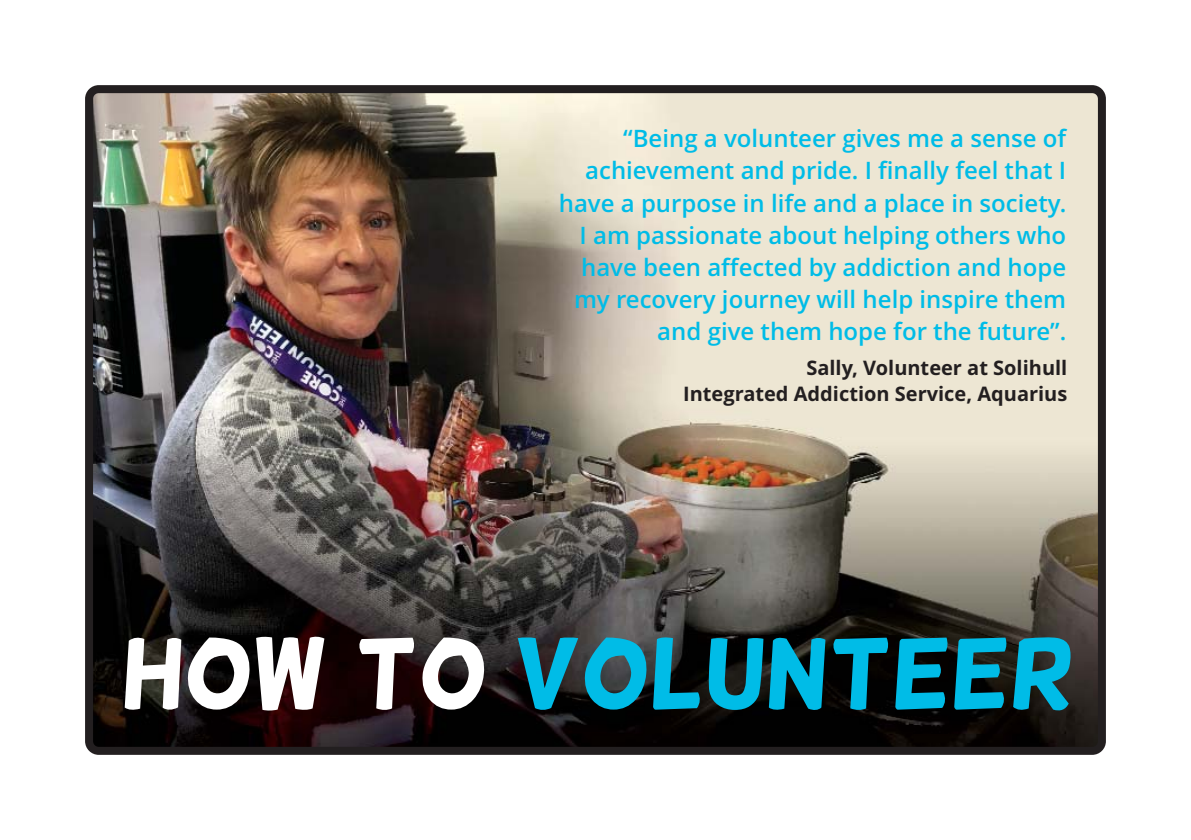
<style>
.page{position:relative;width:1191px;height:840px;background:#fff}
.page>*{position:absolute;margin:0;border:0;box-sizing:border-box;transform-origin:0 0}
.t1{font:97.2px "Helsinki";color:#00bce7}
.t2{font:600 24px/32px "Open Sans";color:#00bce7;text-align:right}
.t3{font:700 20px/26px "Open Sans";color:#231f20;text-align:right}
.s1{color:#fff}
</style>
<div class="page">
<img style="left:85px;top:85px;width:1021px;height:669px">
<p class="t2" style="left:559px;top:125px;width:509px">“Being a volunteer gives me a sense of achievement and pride. I finally feel that I have a purpose in life and a place in society.<br>I am passionate about helping others who have been affected by addiction and hope my recovery journey will help inspire them and give them hope for the future”.</p>
<p class="t3" style="left:683px;top:357px;width:386px">Sally, Volunteer at Solihull<br>Integrated Addiction Service, Aquarius</p>
<h1 class="t1" style="left:122px;top:616px;width:954px"><span class="s1">HOW TO</span> VOLUNTEER</h1>
</div>
